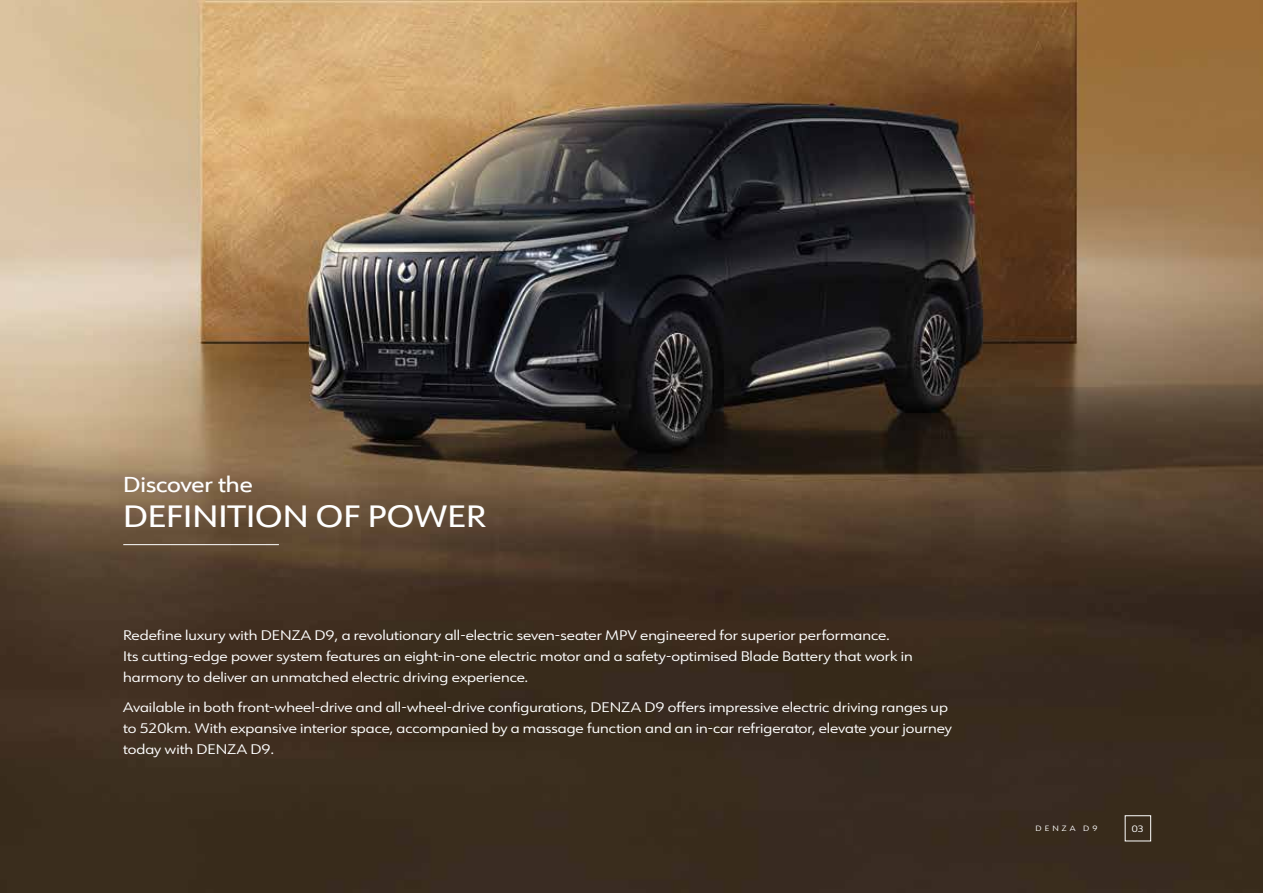
<style>
.page{position:relative;width:1263px;height:893px;background:#fff}
.page>*{position:absolute;margin:0;border:0;box-sizing:border-box;transform-origin:0 0}
.t1{font:500 30px "URW Form Expand";color:#fff}
.t2{font:500 21px "URW Form Expand";color:#fff}
.t3{font:13.5px/21px "URW Form Expand";color:#fff}
.t4{font:9px "URW Form Expand";color:#fff}
.t5{font:7.5px "URW Form Expand";letter-spacing:.4em;color:#fff}
</style>
<div class="page">
<img style="left:0;top:0;width:1263px;height:893px">
<hr style="left:123px;top:544px;width:156px;height:1px;background:#fff">
<div style="left:1125px;top:815px;width:26px;height:26px;border:1px solid #fff"></div>
<h2 class="t2" style="left:123px;top:470px;width:131px">Discover the</h2>
<h1 class="t1" style="left:123px;top:496px;width:364px">DEFINITION OF POWER</h1>
<p class="t3" style="left:123px;top:624px;width:791px">Redefine luxury with DENZA D9, a revolutionary all-electric seven-seater MPV engineered for superior performance.<br>Its cutting-edge power system features an eight-in-one electric motor and a safety-optimised Blade Battery that work in harmony to deliver an unmatched electric driving experience.</p>
<p class="t3" style="left:123px;top:696px;width:830px">Available in both front-wheel-drive and all-wheel-drive configurations, DENZA D9 offers impressive electric driving ranges up to 520km. With expansive interior space, accompanied by a massage function and an in-car refrigerator, elevate your journey today with DENZA D9.</p>
<p class="t5" style="left:1035px;top:823px;width:63px">DENZA D9</p>
<p class="t4" style="left:1132px;top:822px;width:13px">03</p>
</div>
